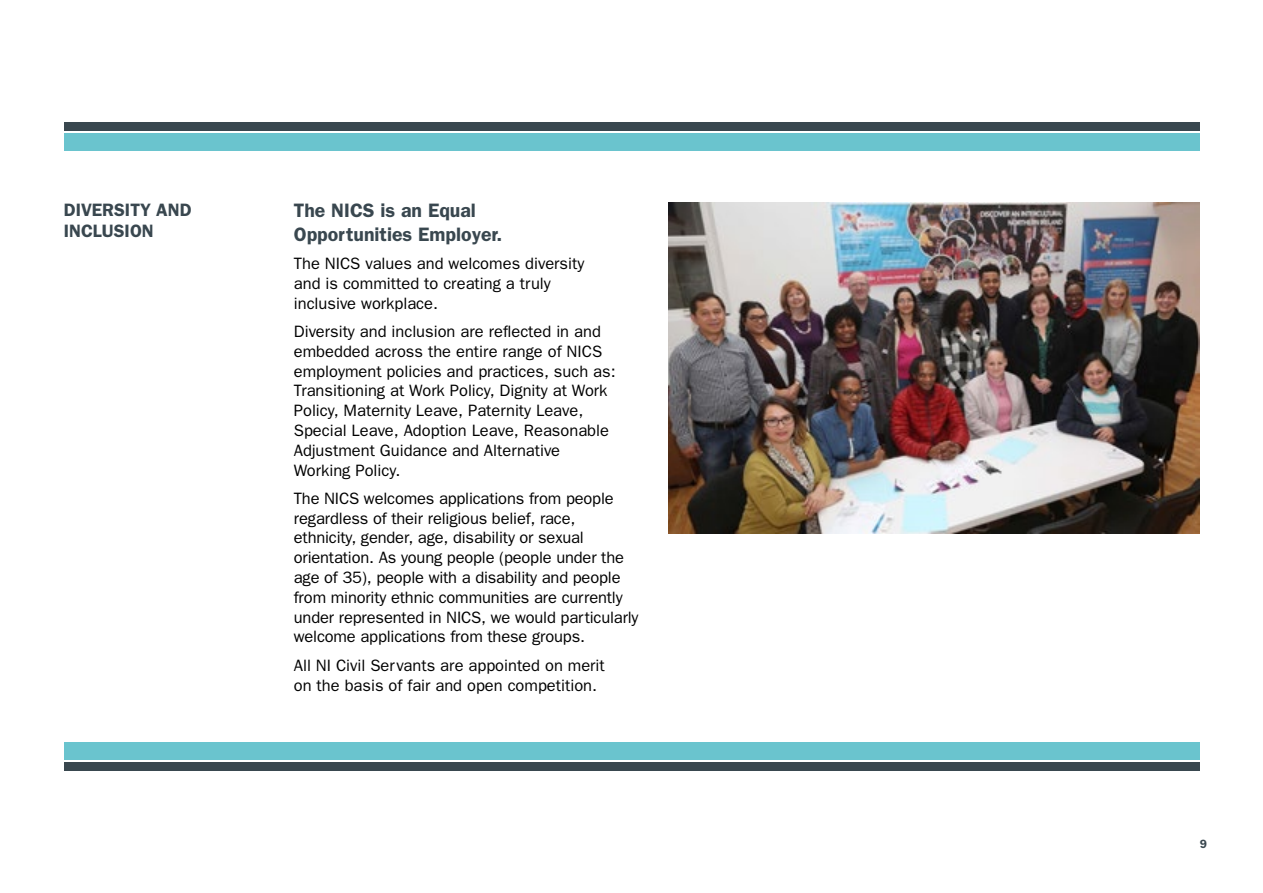
<style>
.page{position:relative;width:1263px;height:893px;background:#fff}
.page>*{position:absolute;margin:0;border:0;box-sizing:border-box;transform-origin:0 0}
.t1{font:600 19.5px/23.4px "Franklin Gothic";color:#39474f}
.t2{font:600 18px/21px "Franklin Gothic";color:#39474f}
.t3{font:16.5px/19.8px "Franklin Gothic";color:#000}
.t4{font:600 12px "Franklin Gothic";color:#39474f}
</style>
<div class="page">
<img style="left:669px;top:203px;width:530px;height:331px">
<div style="left:64px;top:134px;width:1135px;height:17px;background:#6ac4ce"></div>
<div style="left:64px;top:122px;width:1135px;height:9px;background:#39474f"></div>
<div style="left:64px;top:742px;width:1135px;height:17px;background:#6ac4ce"></div>
<div style="left:64px;top:762px;width:1135px;height:8px;background:#39474f"></div>
<p class="t2" style="left:64px;top:200px;width:129px">DIVERSITY AND<br>INCLUSION</p>
<p class="t1" style="left:294px;top:199px;width:210px">The NICS is an Equal<br>Opportunities Employer.</p>
<p class="t3" style="left:294px;top:254px;width:292px">The NICS values and welcomes diversity and is committed to creating a truly inclusive workplace.</p>
<p class="t3" style="left:294px;top:322px;width:323px">Diversity and inclusion are reflected in and embedded across the entire range of NICS employment policies and practices, such as:<br>Transitioning at Work Policy, Dignity at Work Policy, Maternity Leave, Paternity Leave, Special Leave, Adoption Leave, Reasonable Adjustment Guidance and Alternative Working Policy.</p>
<p class="t3" style="left:294px;top:488px;width:346px">The NICS welcomes applications from people regardless of their religious belief, race, ethnicity, gender, age, disability or sexual orientation. As young people (people under the age of 35), people with a disability and people from minority ethnic communities are currently under represented in NICS, we would particularly welcome applications from these groups.</p>
<p class="t3" style="left:294px;top:655px;width:312px">All NI Civil Servants are appointed on merit on the basis of fair and open competition.</p>
<p class="t4" style="left:1200px;top:837px;width:9px">9</p>
</div>
